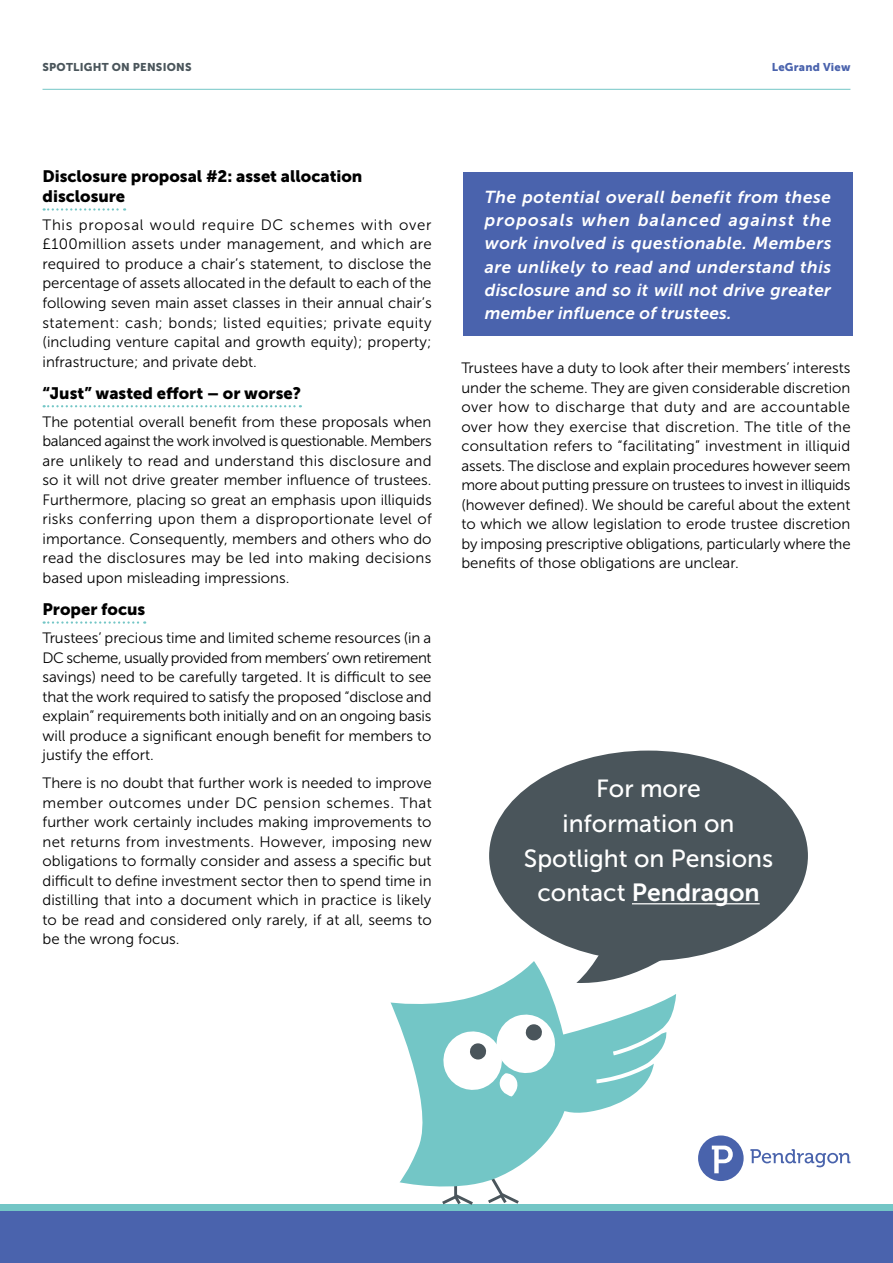
<style>
.page{position:relative;width:893px;height:1263px;background:#fff}
.page>*{position:absolute;margin:0;border:0;box-sizing:border-box;transform-origin:0 0}
.t1{font:24.75px/34.7px "Museo Sans 500";color:#fff;text-align:center}
.t2{font:24.75px "Museo Sans 700";color:#fff}
.t3{font:italic 17.25px/23.2px "Museo Sans 700";letter-spacing:.015em;color:#fff;text-align:justify}
.t4{font:16.5px/19.5px "Museo Sans 900";color:#000}
.t5{font:15px/19.5px "Museo Sans 300";color:#000;text-align:justify}
.t6{font:11.25px "Museo Sans 900";letter-spacing:.02em;color:#4a555b}
.t7{font:11.25px "Museo Sans 900";letter-spacing:.02em;color:#4a63ad}
.s1{font-family:"Museo Sans 500"}
</style>
<div class="page">
<hr style="left:43px;top:89px;width:807px;height:1px;background:#73c6c6">
<div style="left:0;top:1205px;width:893px;height:58px;background:#4a63ad"></div>
<div style="left:0;top:1204px;width:893px;height:7px;background:#73c6c6"></div>
<svg style="left:44px;top:208px;width:81px;height:3px"></svg>
<svg style="left:44px;top:405px;width:257px;height:2px"></svg>
<svg style="left:44px;top:621px;width:101px;height:3px"></svg>
<div style="left:698px;top:1135px;width:46px;height:46px;background:#4963ac;border-radius:50%"></div>
<svg style="left:712px;top:1145px;width:21px;height:28px"></svg>
<svg style="left:750px;top:1149px;width:100px;height:18px"></svg>
<div style="left:489px;top:750px;width:319px;height:211px;background:#4a555b;border-radius:50%"></div>
<hr style="left:632px;top:903px;width:128px;height:1px;background:#fff">
<svg style="left:391px;top:911px;width:305px;height:294px"></svg>
<div style="left:463px;top:173px;width:390px;height:163px;background:#4a63ad"></div>
<p class="t6" style="left:43px;top:61px;width:151px">SPOTLIGHT ON PENSIONS</p>
<p class="t7" style="left:772px;top:61px;width:80px">LeGrand View</p>
<p class="t4" style="left:43px;top:167px;width:321px">Disclosure proposal #2: asset allocation disclosure</p>
<p class="t5" style="left:43px;top:215px;width:391px">This proposal would require DC schemes with over £100million assets under management, and which are required to produce a chair’s statement, to disclose the percentage of assets allocated in the default to each of the following seven main asset classes in their annual chair’s statement: cash; bonds; listed equities; private equity (including venture capital and growth equity); property; infrastructure; and private debt.</p>
<p class="t4" style="left:43px;top:383px;width:260px">“Just” wasted effort – or worse?</p>
<p class="t5" style="left:43px;top:412px;width:391px">The potential overall benefit from these proposals when balanced against the work involved is questionable. Members are unlikely to read and understand this disclosure and so it will not drive greater member influence of trustees.<br>Furthermore, placing so great an emphasis upon illiquids risks conferring upon them a disproportionate level of importance. Consequently, members and others who do read the disclosures may be led into making decisions based upon misleading impressions.</p>
<p class="t4" style="left:43px;top:599px;width:104px">Proper focus</p>
<p class="t5" style="left:43px;top:628px;width:391px">Trustees’ precious time and limited scheme resources (in a DC scheme, usually provided from members’ own retirement savings) need to be carefully targeted. It is difficult to see that the work required to satisfy the proposed “disclose and explain” requirements both initially and on an ongoing basis will produce a significant enough benefit for members to justify the effort.</p>
<p class="t5" style="left:43px;top:773px;width:391px">There is no doubt that further work is needed to improve member outcomes under DC pension schemes. That further work certainly includes making improvements to net returns from investments. However, imposing new obligations to formally consider and assess a specific but difficult to define investment sector then to spend time in distilling that into a document which in practice is likely to be read and considered only rarely, if at all, seems to be the wrong focus.</p>
<h1 class="t1" style="left:524px;top:771px;width:251px">For more<br>information on<br>Spotlight on Pensions</h1>
<p class="t3" style="left:485px;top:185px;width:348px">The potential overall benefit from these proposals when balanced against the work involved is questionable. Members are unlikely to read and understand this disclosure and so it will not drive greater member influence of trustees.</p>
<p class="t5" style="left:461px;top:359px;width:391px">Trustees have a duty to look after their members’ interests under the scheme. They are given considerable discretion over how to discharge that duty and are accountable over how they exercise that discretion. The title of the consultation refers to “facilitating” investment in illiquid assets. The disclose and explain procedures however seem more about putting pressure on trustees to invest in illiquids (however defined). We should be careful about the extent to which we allow legislation to erode trustee discretion by imposing prescriptive obligations, particularly where the benefits of those obligations are unclear.</p>
<h1 class="t2" style="left:537px;top:879px;width:224px"><span class="s1">contact</span> Pendragon</h1>
</div>
